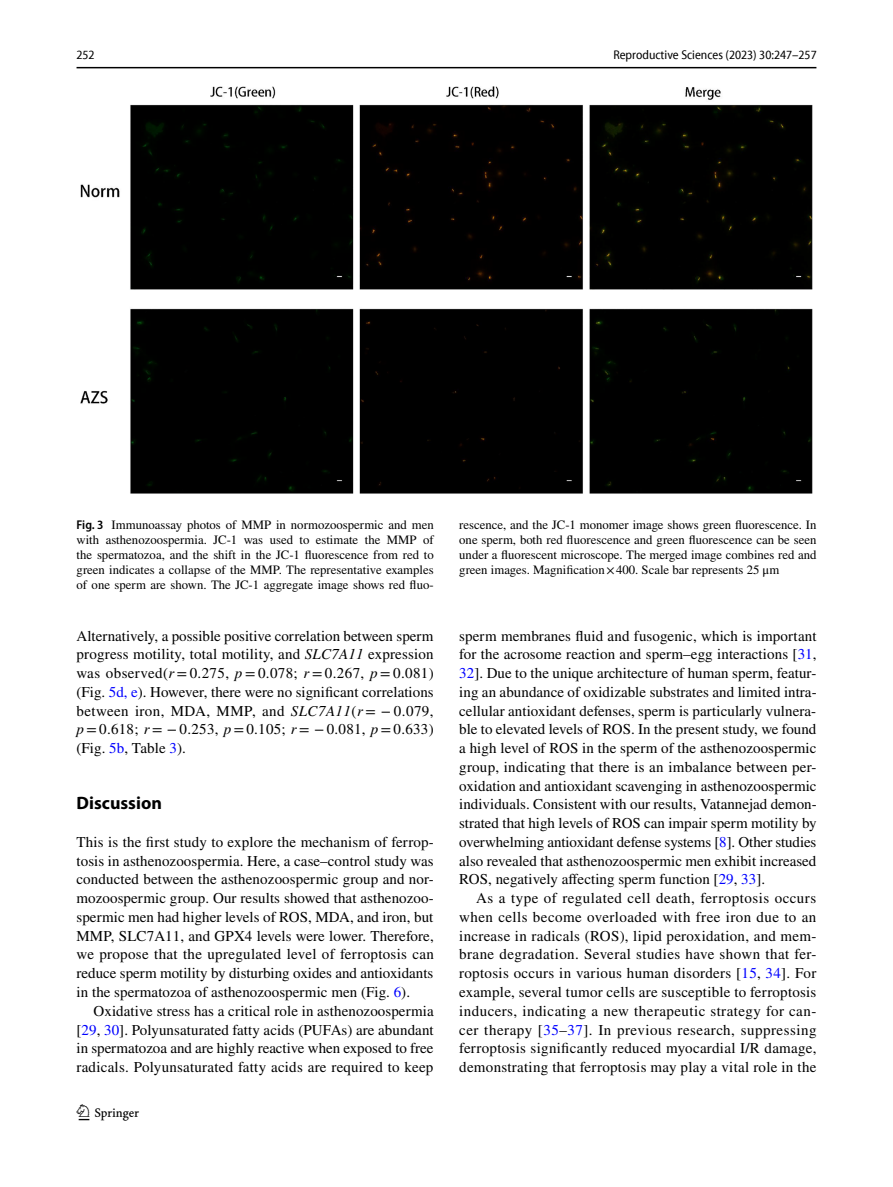
<style>
.page{position:relative;width:893px;height:1187px;background:#fff}
.page>*{position:absolute;margin:0;border:0;box-sizing:border-box;transform-origin:0 0}
.t1{font:22.5px "Springnew Regular 2";color:#000}
.t2{font:700 18px "Myriad Pro";color:#000}
.t3{font:15px/18.8px "STIX";letter-spacing:.015em;color:#000;text-align:justify}
.t4{font:12.75px/15px "STIX";color:#000;text-align:justify}
.t5{font:semi-condensed 12.75px "Myriad Pro Unic";color:#000}
.s1{font-family:"Myriad Pro";font-weight:600;font-stretch:semi-condensed}
.s2{font-style:italic}
.s3{color:#00f}
</style>
<div class="page">
<hr style="left:77px;top:67px;width:739px;height:1px;background:#000">
<img style="left:81px;top:87px;width:731px;height:406px">
<p class="t5" style="left:77px;top:50px;width:20px">252</p>
<p class="t5" style="left:613px;top:50px;width:205px">Reproductive Sciences (2023) 30:247–257</p>
<p class="t4" style="left:77px;top:517px;width:359px"><span class="s1">Fig. 3</span> Immunoassay photos of MMP in normozoospermic and men with asthenozoospermia. JC-1 was used to estimate the MMP of the spermatozoa, and the shift in the JC-1 fluorescence from red to green indicates a collapse of the MMP. The representative examples of one sperm are shown. The JC-1 aggregate image shows red fluo-</p>
<p class="t4" style="left:459px;top:517px;width:359px">rescence, and the JC-1 monomer image shows green fluorescence. In one sperm, both red fluorescence and green fluorescence can be seen under a fluorescent microscope. The merged image combines red and green images. Magnification×400. Scale bar represents 25 μm</p>
<p class="t3" style="left:77px;top:627px;width:359px">Alternatively, a possible positive correlation between sperm progress motility, total motility, and <span class="s2">SLC7A11</span> expression was observed(<span class="s2">r</span> = 0.275, <span class="s2">p</span> = 0.078; <span class="s2">r</span> = 0.267, <span class="s2">p</span> = 0.081) (Fig. <span class="s3">5d, e</span>). However, there were no significant correlations between iron, MDA, MMP, and <span class="s2">SLC7A11</span>(<span class="s2">r</span> = − 0.079, <span class="s2">p</span>=0.618; <span class="s2">r</span>= −0.253, <span class="s2">p</span>=0.105; <span class="s2">r</span>= −0.081, <span class="s2">p</span>=0.633) (Fig. <span class="s3">5b</span>, Table <span class="s3">3</span>).</p>
<p class="t2" style="left:77px;top:791px;width:87px">Discussion</p>
<p class="t3" style="left:77px;top:833px;width:359px">This is the first study to explore the mechanism of ferrop&shy;tosis in asthenozoospermia. Here, a case–control study was conducted between the asthenozoospermic group and nor&shy;mozoospermic group. Our results showed that asthenozoo&shy;spermic men had higher levels of ROS, MDA, and iron, but MMP, SLC7A11, and GPX4 levels were lower. Therefore, we propose that the upregulated level of ferroptosis can reduce sperm motility by disturbing oxides and antioxidants in the spermatozoa of asthenozoospermic men (Fig. <span class="s3">6</span>).</p>
<p class="t3" style="left:77px;top:1002px;width:359px;text-indent:17px">Oxidative stress has a critical role in asthenozoospermia [<span class="s3">29</span>, <span class="s3">30</span>]. Polyunsaturated fatty acids (PUFAs) are abundant in spermatozoa and are highly reactive when exposed to free radicals. Polyunsaturated fatty acids are required to keep</p>
<h1 class="t1" style="left:79px;top:1104px;width:62px">1 3</h1>
<p class="t3" style="left:459px;top:627px;width:359px">sperm membranes fluid and fusogenic, which is important for the acrosome reaction and sperm–egg interactions [<span class="s3">31</span>, <span class="s3">32</span>]. Due to the unique architecture of human sperm, featur&shy;ing an abundance of oxidizable substrates and limited intra&shy;cellular antioxidant defenses, sperm is particularly vulnera&shy;ble to elevated levels of ROS. In the present study, we found a high level of ROS in the sperm of the asthenozoospermic group, indicating that there is an imbalance between per&shy;oxidation and antioxidant scavenging in asthenozoospermic individuals. Consistent with our results, Vatannejad demon&shy;strated that high levels of ROS can impair sperm motility by overwhelming antioxidant defense systems [<span class="s3">8</span>]. Other studies also revealed that asthenozoospermic men exhibit increased ROS, negatively affecting sperm function [<span class="s3">29</span>, <span class="s3">33</span>].</p>
<p class="t3" style="left:459px;top:889px;width:359px;text-indent:17px">As a type of regulated cell death, ferroptosis occurs when cells become overloaded with free iron due to an increase in radicals (ROS), lipid peroxidation, and mem&shy;brane degradation. Several studies have shown that fer&shy;roptosis occurs in various human disorders [<span class="s3">15</span>, <span class="s3">34</span>]. For example, several tumor cells are susceptible to ferroptosis inducers, indicating a new therapeutic strategy for can&shy;cer therapy [<span class="s3">35</span>–<span class="s3">37</span>]. In previous research, suppressing ferroptosis significantly reduced myocardial I/R damage, demonstrating that ferroptosis may play a vital role in the</p>
</div>
